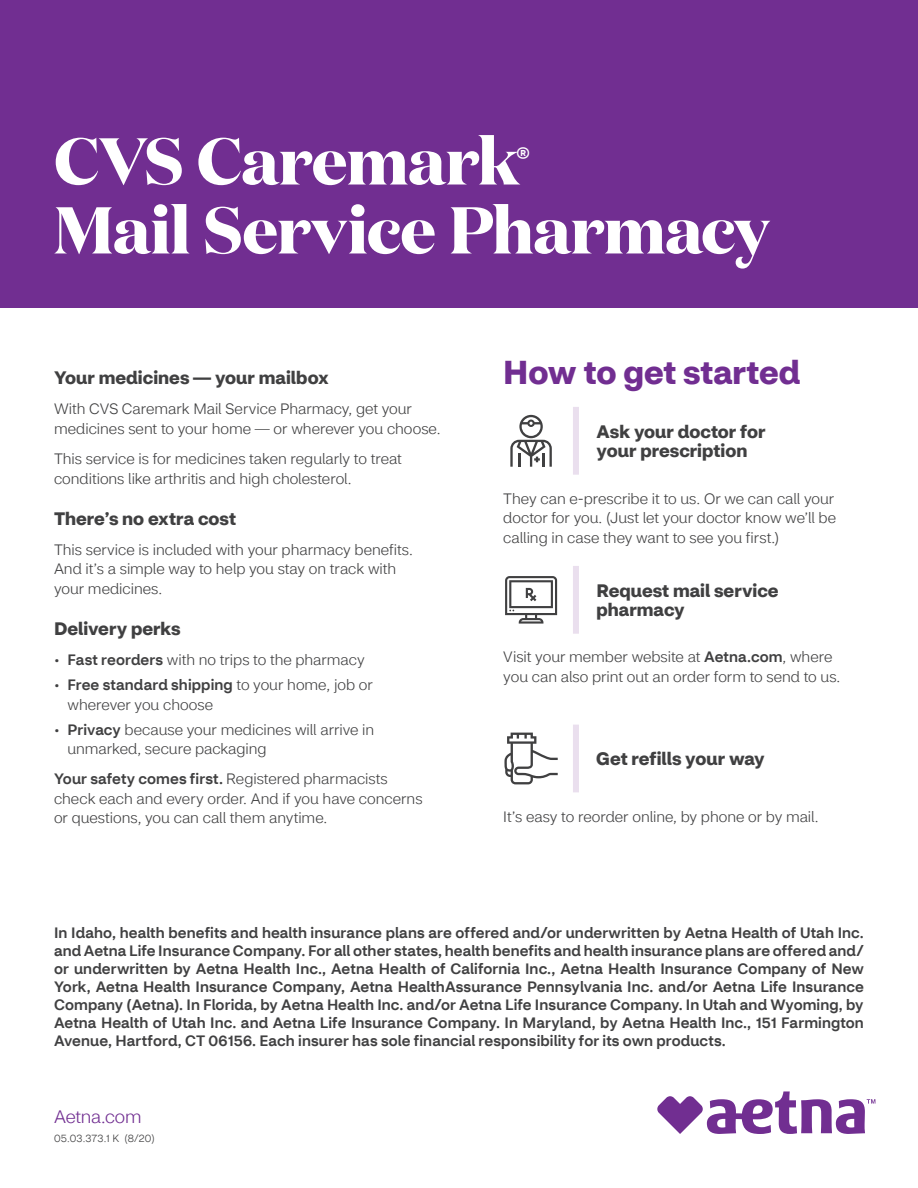
<style>
.page{position:relative;width:918px;height:1188px;background:#fff}
.page>*{position:absolute;margin:0;border:0;box-sizing:border-box;transform-origin:0 0}
.t1{font:700 66px "Domaine Disp";letter-spacing:-.01em;color:#fff}
.t2{font:700 33px "CVS Health Sans";color:#712e91}
.t3{font:29.7px "CVS Health Sans";color:#fff}
.t4{font:700 18px/19.5px "CVS Health Sans";color:#404041}
.t5{font:300 18px "CVS Health Sans";letter-spacing:-.015em;color:#712e91}
.t6{font:300 15px/19.5px "CVS Health Sans";color:#404041}
.t7{font:500 15px/18px "CVS Health Sans";letter-spacing:.01em;color:#404041;text-align:justify}
.t8{font:300 10.5px "CVS Health Sans";letter-spacing:.02em;color:#404041}
.s1{font-weight:500}
</style>
<div class="page">
<div style="left:573px;top:407px;width:6px;height:68px;background:#eadfee"></div>
<div style="left:573px;top:566px;width:6px;height:68px;background:#eadfee"></div>
<div style="left:573px;top:725px;width:6px;height:67px;background:#eadfee"></div>
<div style="left:0;top:0;width:918px;height:308px;background:#712e91"></div>
<svg style="left:510px;top:415px;width:42px;height:52px"></svg>
<svg style="left:505px;top:576px;width:52px;height:48px"></svg>
<svg style="left:504px;top:733px;width:54px;height:51px"></svg>
<svg style="left:657px;top:1091px;width:218px;height:43px"></svg>
<h1 class="t1" style="left:54px;top:123px;width:467px">CVS Caremark</h1>
<h3 class="t3" style="left:516px;top:138px;width:16px">®</h3>
<h1 class="t1" style="left:54px;top:192px;width:717px">Mail Service Pharmacy</h1>
<p class="t4" style="left:54px;top:367px;width:276px">Your medicines — your mailbox</p>
<p class="t6" style="left:54px;top:399px;width:388px">With CVS Caremark Mail Service Pharmacy, get your medicines sent to your home — or wherever you choose.</p>
<p class="t6" style="left:54px;top:448px;width:349px">This service is for medicines taken regularly to treat conditions like arthritis and high cholesterol.</p>
<p class="t4" style="left:54px;top:508px;width:184px">There’s no extra cost</p>
<p class="t6" style="left:54px;top:539px;width:360px">This service is included with your pharmacy benefits.<br>And it’s a simple way to help you stay on track with your medicines.</p>
<p class="t4" style="left:54px;top:618px;width:128px">Delivery perks</p>
<p class="t6" style="left:54px;top:650px;width:312px">• <span class="s1">Fast reorders</span> with no trips to the pharmacy</p>
<p class="t6" style="left:68px;top:675px;width:307px;text-indent:-13px">• <span class="s1">Free standard shipping</span> to your home, job or wherever you choose</p>
<p class="t6" style="left:68px;top:719px;width:308px;text-indent:-14px">• <span class="s1">Privacy</span> because your medicines will arrive in unmarked, secure packaging</p>
<p class="t6" style="left:54px;top:769px;width:370px"><span class="s1">Your safety comes first.</span> Registered pharmacists check each and every order. And if you have concerns or questions, you can call them anytime.</p>
<h2 class="t2" style="left:503px;top:349px;width:298px">How to get started</h2>
<p class="t4" style="left:597px;top:421px;width:170px">Ask your doctor for your prescription</p>
<p class="t6" style="left:503px;top:488px;width:334px">They can e-prescribe it to us. Or we can call your doctor for you. (Just let your doctor know we’ll be calling in case they want to see you first.)</p>
<p class="t4" style="left:596px;top:580px;width:184px">Request mail service pharmacy</p>
<p class="t6" style="left:503px;top:647px;width:339px">Visit your member website at <span class="s1">Aetna.com</span>, where you can also print out an order form to send to us.</p>
<p class="t4" style="left:596px;top:748px;width:170px">Get refills your way</p>
<p class="t6" style="left:503px;top:806px;width:317px">It’s easy to reorder online, by phone or by mail.</p>
<p class="t7" style="left:54px;top:923px;width:811px">In Idaho, health benefits and health insurance plans are offered and/or underwritten by Aetna Health of Utah Inc. and Aetna Life Insurance Company. For all other states, health benefits and health insurance plans are offered and/ or underwritten by Aetna Health Inc., Aetna Health of California Inc., Aetna Health Insurance Company of New York, Aetna Health Insurance Company, Aetna HealthAssurance Pennsylvania Inc. and/or Aetna Life Insurance Company (Aetna). In Florida, by Aetna Health Inc. and/or Aetna Life Insurance Company. In Utah and Wyoming, by Aetna Health of Utah Inc. and Aetna Life Insurance Company. In Maryland, by Aetna Health Inc., 151 Farmington Avenue, Hartford, CT 06156. Each insurer has sole financial responsibility for its own products.</p>
<p class="t5" style="left:54px;top:1104px;width:89px">Aetna.com</p>
<p class="t8" style="left:54px;top:1131px;width:102px">05.03.373.1 K (8/20)</p>
</div>
